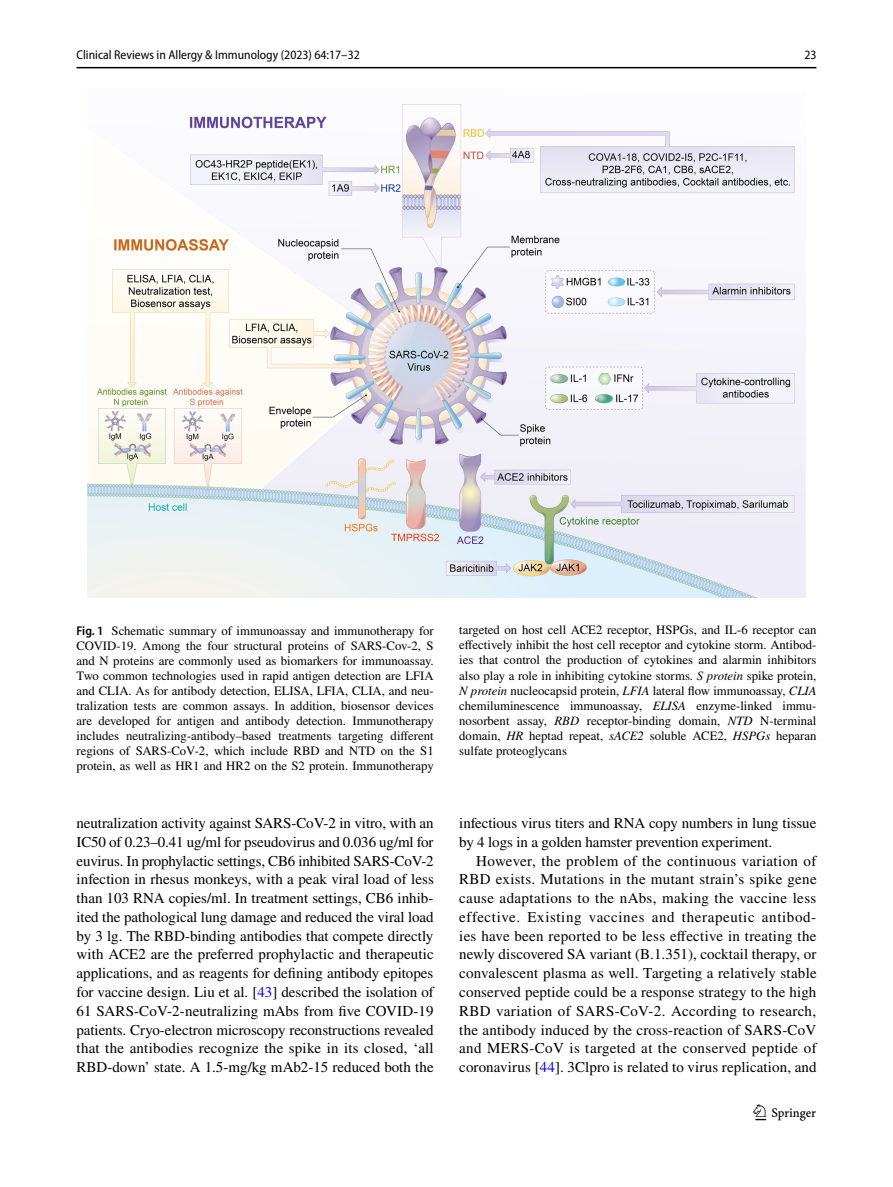
<style>
.page{position:relative;width:893px;height:1187px;background:#fff}
.page>*{position:absolute;margin:0;border:0;box-sizing:border-box;transform-origin:0 0}
.t1{font:22.5px "Springnew Regular 3";color:#000}
.t2{font:15px/18.8px "STIX";letter-spacing:-.005em;color:#000;text-align:justify}
.t3{font:12.75px/15px "STIX";color:#000;text-align:justify}
.t4{font:semi-condensed 12.75px "Myriad Pro";color:#000}
.s1{font-family:"Myriad Pro";font-weight:600;font-stretch:semi-condensed}
.s2{font-style:italic}
.s3{color:#00f}
</style>
<div class="page">
<hr style="left:77px;top:67px;width:739px;height:1px;background:#000">
<img style="left:87px;top:104px;width:719px;height:494px">
<p class="t4" style="left:77px;top:48px;width:285px">Clinical Reviews in Allergy &amp; Immunology (2023) 64:17–32</p>
<p class="t4" style="left:804px;top:48px;width:14px">23</p>
<p class="t3" style="left:77px;top:623px;width:359px"><span class="s1">Fig. 1</span> Schematic summary of immunoassay and immunotherapy for COVID-19. Among the four structural proteins of SARS-Cov-2, S and N proteins are commonly used as biomarkers for immunoassay.<br>Two common technologies used in rapid antigen detection are LFIA and CLIA. As for antibody detection, ELISA, LFIA, CLIA, and neu&shy;tralization tests are common assays. In addition, biosensor devices are developed for antigen and antibody detection. Immunotherapy includes neutralizing-antibody–based treatments targeting different regions of SARS-CoV-2, which include RBD and NTD on the S1 protein, as well as HR1 and HR2 on the S2 protein. Immunotherapy</p>
<p class="t3" style="left:459px;top:623px;width:359px">targeted on host cell ACE2 receptor, HSPGs, and IL-6 receptor can effectively inhibit the host cell receptor and cytokine storm. Antibod&shy;ies that control the production of cytokines and alarmin inhibitors also play a role in inhibiting cytokine storms. <span class="s2">S protein</span> spike protein, <span class="s2">N protein</span> nucleocapsid protein, <span class="s2">LFIA</span> lateral flow immunoassay, <span class="s2">CLIA </span>chemiluminescence immunoassay, <span class="s2">ELISA</span> enzyme-linked immu&shy;nosorbent assay, <span class="s2">RBD</span> receptor-binding domain, <span class="s2">NTD</span> N-terminal domain, <span class="s2">HR</span> heptad repeat, <span class="s2">sACE2</span> soluble ACE2, <span class="s2">HSPGs</span> heparan sulfate proteoglycans</p>
<p class="t2" style="left:77px;top:814px;width:359px">neutralization activity against SARS-CoV-2 in vitro, with an IC50 of 0.23–0.41 ug/ml for pseudovirus and 0.036 ug/ml for euvirus. In prophylactic settings, CB6 inhibited SARS-CoV-2 infection in rhesus monkeys, with a peak viral load of less than 103 RNA copies/ml. In treatment settings, CB6 inhib&shy;ited the pathological lung damage and reduced the viral load by 3 lg. The RBD-binding antibodies that compete directly with ACE2 are the preferred prophylactic and therapeutic applications, and as reagents for defining antibody epitopes for vaccine design. Liu et al. [<span class="s3">43</span>] described the isolation of 61 SARS-CoV-2-neutralizing mAbs from five COVID-19 patients. Cryo-electron microscopy reconstructions revealed that the antibodies recognize the spike in its closed, ‘all RBD-down’ state. A 1.5-mg/kg mAb2-15 reduced both the</p>
<p class="t2" style="left:459px;top:814px;width:359px">infectious virus titers and RNA copy numbers in lung tissue by 4 logs in a golden hamster prevention experiment.</p>
<p class="t2" style="left:459px;top:852px;width:359px;text-indent:17px">However, the problem of the continuous variation of RBD exists. Mutations in the mutant strain’s spike gene cause adaptations to the nAbs, making the vaccine less effective. Existing vaccines and therapeutic antibod&shy;ies have been reported to be less effective in treating the newly discovered SA variant (B.1.351), cocktail therapy, or convalescent plasma as well. Targeting a relatively stable conserved peptide could be a response strategy to the high RBD variation of SARS-CoV-2. According to research, the antibody induced by the cross-reaction of SARS-CoV and MERS-CoV is targeted at the conserved peptide of coronavirus [<span class="s3">44</span>]. 3Clpro is related to virus replication, and</p>
<h1 class="t1" style="left:755px;top:1104px;width:62px">1 3</h1>
</div>
